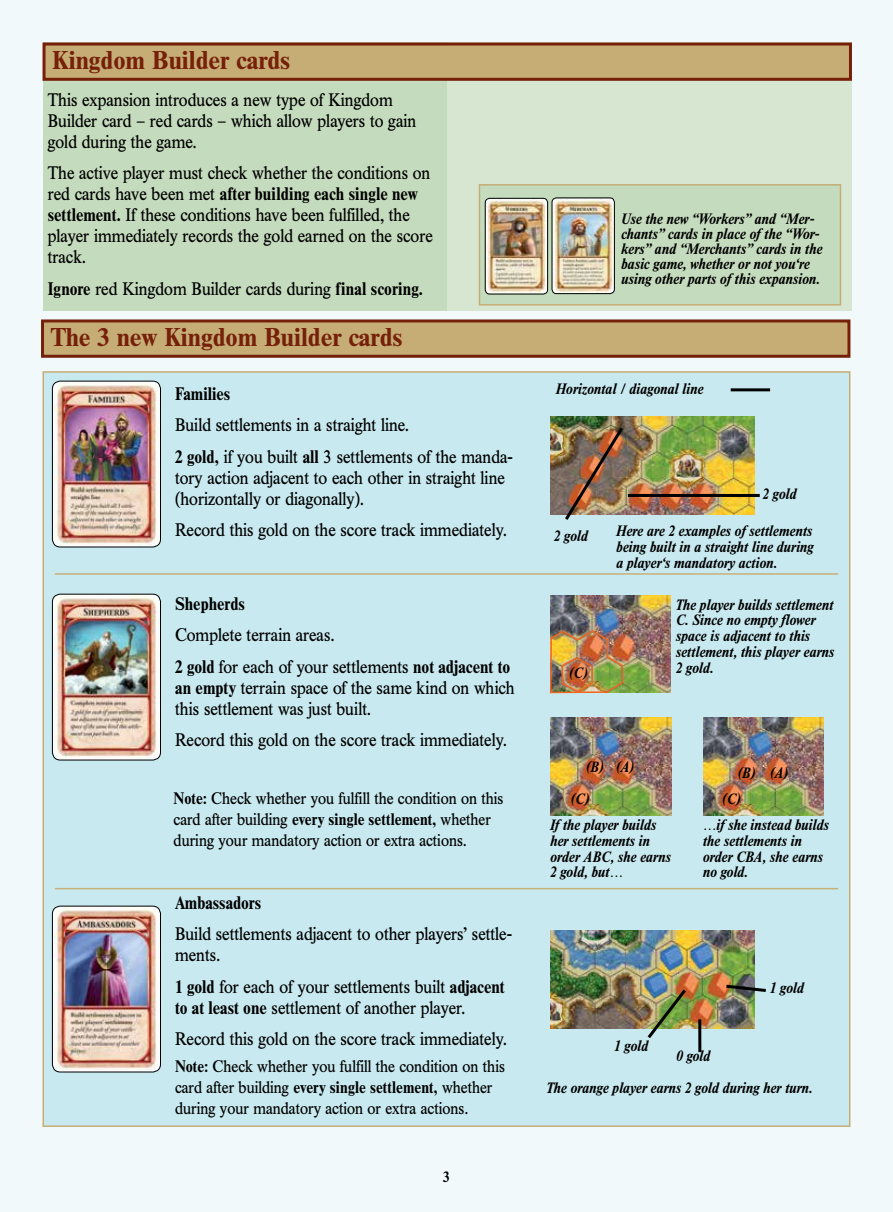
<style>
.page{position:relative;width:893px;height:1212px;background:#f2f9fa}
.page>*{position:absolute;margin:0;border:0;box-sizing:border-box;transform-origin:0 0}
.t1{font:700 25.5px "Times BQ";color:#76200a}
.t2{font:18px/21px "Times BQ";color:#000;scale:.9 1}
.t3{font:700 18px "Times BQ";color:#000;scale:.9 1}
.t4{font:16.5px/21px "Times BQ";color:#000;scale:.9 1}
.t5{font:italic 700 15px/15.8px "Times BQ";color:#000;scale:.9 1}
.t6{font:700 15px "Times BQ";color:#000;scale:.9 1}
.s1{font-weight:700}
</style>
<div class="page">
<div style="left:44px;top:43px;width:416px;height:268px;background:#c4dbbd"></div>
<div style="left:447px;top:43px;width:404px;height:268px;background:#d6e6d1"></div>
<div style="left:43px;top:321px;width:806px;height:35px;background:#c5ad75"></div>
<div style="left:41px;top:319px;width:809px;height:39px;border:3px solid #76200a"></div>
<div style="left:44px;top:44px;width:806px;height:35px;background:#c5ad75"></div>
<div style="left:43px;top:43px;width:809px;height:38px;border:3px solid #76200a"></div>
<div style="left:43px;top:371px;width:807px;height:756px;background:#c8e9ef;border:2px solid #c5ad75"></div>
<hr style="left:55px;top:573px;width:783px;height:2px;background:#c7b079">
<hr style="left:55px;top:888px;width:783px;height:1px;background:#c7b079">
<img style="left:52px;top:381px;width:108px;height:166px">
<div style="left:52px;top:381px;width:109px;height:166px;border:1px solid #000;border-radius:8px"></div>
<img style="left:52px;top:594px;width:108px;height:166px">
<div style="left:52px;top:594px;width:109px;height:166px;border:1px solid #000;border-radius:8px"></div>
<img style="left:52px;top:906px;width:108px;height:166px">
<div style="left:52px;top:906px;width:109px;height:166px;border:1px solid #000;border-radius:8px"></div>
<img style="left:551px;top:417px;width:204px;height:97px">
<img style="left:551px;top:931px;width:204px;height:98px">
<img style="left:551px;top:718px;width:120px;height:97px">
<img style="left:550px;top:595px;width:121px;height:98px">
<img style="left:703px;top:718px;width:121px;height:97px">
<img style="left:549px;top:629px;width:75px;height:65px">
<hr style="left:628px;top:494px;width:132px;height:3px;background:#000">
<img style="left:562px;top:424px;width:64px;height:96px">
<img style="left:645px;top:986px;width:44px;height:52px">
<hr style="left:698px;top:1019px;width:3px;height:33px;background:#000">
<svg style="left:723px;top:983px;width:43px;height:11px"></svg>
<hr style="left:731px;top:388px;width:39px;height:3px;background:#000">
<div style="left:479px;top:184px;width:362px;height:122px;background:#c4dbbd;border:2px solid #c5ad75"></div>
<img style="left:487px;top:200px;width:59px;height:92px">
<div style="left:485px;top:198px;width:63px;height:96px;border:1px solid #000;border-radius:5px"></div>
<img style="left:552px;top:198px;width:62px;height:95px">
<div style="left:552px;top:198px;width:63px;height:96px;border:1px solid #000;border-radius:5px"></div>
<h1 class="t1" style="left:52px;top:45px;width:240px">Kingdom Builder cards</h1>
<p class="t2" style="left:48px;top:89px;width:411px">This expansion introduces a new type of Kingdom<br>Builder card – red cards – which allow players to gain gold during the game.</p>
<p class="t2" style="left:48px;top:162px;width:429px">The active player must check whether the conditions on red cards have been met <span class="s1">after building each single new settlement.</span> If these conditions have been fulfilled, the player immediately records the gold earned on the score track.</p>
<p class="t2" style="left:48px;top:278px;width:418px"><span class="s1">Ignore</span> red Kingdom Builder cards during <span class="s1">final scoring.</span></p>
<h1 class="t1" style="left:51px;top:322px;width:353px">The 3 new Kingdom Builder cards</h1>
<p class="t3" style="left:175px;top:383px;width:63px">Families</p>
<p class="t2" style="left:175px;top:409px;width:377px;line-height:31.5px">Build settlements in a straight line.<br><span class="s1">2 gold,</span> if you built <span class="s1">all</span> 3 settlements of the manda-</p>
<p class="t2" style="left:175px;top:467px;width:368px">tory action adjacent to each other in straight line (horizontally or diagonally).</p>
<p class="t2" style="left:175px;top:519px;width:370px">Record this gold on the score track immediately.</p>
<p class="t3" style="left:175px;top:593px;width:79px">Shepherds</p>
<p class="t2" style="left:175px;top:619px;width:374px;line-height:31.5px">Complete terrain areas.<br><span class="s1">2 gold</span> for each of your settlements <span class="s1">not adjacent to</span></p>
<p class="t2" style="left:175px;top:677px;width:379px"><span class="s1">an empty</span> terrain space of the same kind on which this settlement was just built.</p>
<p class="t2" style="left:175px;top:729px;width:370px">Record this gold on the score track immediately.</p>
<p class="t4" style="left:174px;top:788px;width:368px"><span class="s1">Note:</span> Check whether you fulfill the condition on this card after building <span class="s1">every single settlement,</span> whether during your mandatory action or extra actions.</p>
<p class="t3" style="left:175px;top:892px;width:97px">Ambassadors</p>
<p class="t2" style="left:175px;top:924px;width:376px">Build settlements adjacent to other players’ settle&shy;ments.</p>
<p class="t2" style="left:175px;top:976px;width:368px"><span class="s1">1 gold</span> for each of your settlements built <span class="s1">adjacent to at least one</span> settlement of another player.</p>
<p class="t2" style="left:175px;top:1029px;width:370px">Record this gold on the score track immediately.</p>
<p class="t4" style="left:175px;top:1055px;width:368px"><span class="s1">Note:</span> Check whether you fulfill the condition on this card after building <span class="s1">every single settlement,</span> whether during your mandatory action or extra actions.</p>
<p class="t6" style="left:443px;top:1168px;width:9px">3</p>
<p class="t5" style="left:621px;top:211px;width:225px;line-height:15px">Use the new “Workers” and “Mer&shy;chants” cards in place of the “Wor&shy;kers” and “Merchants” cards in the basic game, whether or not you‘re using other parts of this expansion.</p>
<p class="t5" style="left:555px;top:381px;width:165px">Horizontal / diagonal line</p>
<p class="t5" style="left:762px;top:486px;width:39px">2 gold</p>
<p class="t5" style="left:553px;top:528px;width:39px">2 gold</p>
<p class="t5" style="left:568px;top:665px;width:23px">(C)</p>
<p class="t5" style="left:616px;top:523px;width:221px;text-align:justify">Here are 2 examples of settlements being built in a straight line during a player‘s mandatory action.</p>
<p class="t5" style="left:675px;top:597px;width:177px">The player builds settlement<br>C. Since no empty flower space is adjacent to this settlement, this player earns<br>2 gold.</p>
<p class="t5" style="left:585px;top:759px;width:22px">(B)</p>
<p class="t5" style="left:737px;top:765px;width:22px">(B)</p>
<p class="t5" style="left:570px;top:791px;width:23px">(C)</p>
<p class="t5" style="left:721px;top:791px;width:23px">(C)</p>
<p class="t5" style="left:615px;top:759px;width:22px">(A)</p>
<p class="t5" style="left:769px;top:765px;width:22px">(A)</p>
<p class="t5" style="left:550px;top:817px;width:136px">If the player builds her settlements in order ABC, she earns<br>2 gold, but…</p>
<p class="t5" style="left:702px;top:817px;width:142px">…if she instead builds the settlements in order CBA, she earns no gold.</p>
<p class="t5" style="left:769px;top:980px;width:39px">1 gold</p>
<p class="t5" style="left:614px;top:1038px;width:39px">1 gold</p>
<p class="t5" style="left:676px;top:1048px;width:39px">0 gold</p>
<p class="t5" style="left:546px;top:1080px;width:297px">The orange player earns 2 gold during her turn.</p>
</div>
